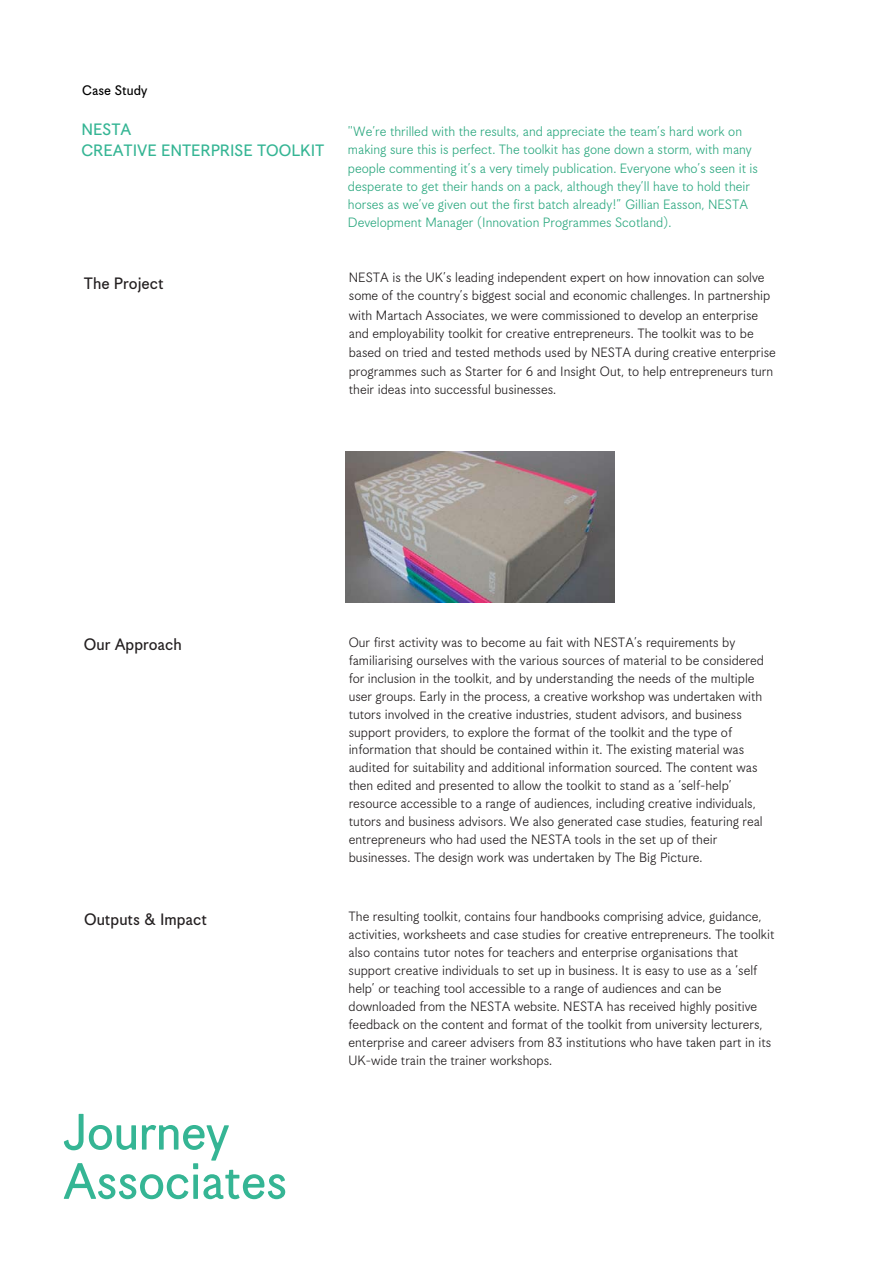
<style>
.page{position:relative;width:893px;height:1263px;background:#fff}
.page>*{position:absolute;margin:0;border:0;box-sizing:border-box;transform-origin:0 0}
.t1{font:18px "Korpus Grotesk C";color:#231f20}
.t2{font:18px/21.3px "Korpus Grotesk C";color:#35b594}
.t3{font:15px/18px "Korpus Grotesk A";color:#231f20}
.t4{font:15px/18.3px "Korpus Grotesk A";color:#2ea981}
.t5{font:15px "Korpus Grotesk C";color:#000}
</style>
<div class="page">
<svg style="left:64px;top:1114px;width:221px;height:85px"></svg>
<img style="left:346px;top:451px;width:269px;height:151px">
<p class="t5" style="left:82px;top:82px;width:66px">Case Study</p>
<p class="t2" style="left:81px;top:118px;width:244px">NESTA<br>CREATIVE ENTERPRISE TOOLKIT</p>
<p class="t1" style="left:84px;top:273px;width:81px">The Project</p>
<p class="t4" style="left:348px;top:122px;width:412px">"We’re thrilled with the results, and appreciate the team’s hard work on making sure this is perfect. The toolkit has gone down a storm, with many people commenting it’s a very timely publication. Everyone who’s seen it is desperate to get their hands on a pack, although they’ll have to hold their horses as we’ve given out the first batch already!” Gillian Easson, NESTA Development Manager (Innovation Programmes Scotland).</p>
<p class="t3" style="left:349px;top:268px;width:428px;line-height:18.6px">NESTA is the UK’s leading independent expert on how innovation can solve some of the country’s biggest social and economic challenges. In partnership with Martach Associates, we were commissioned to develop an enterprise and employability toolkit for creative entrepreneurs. The toolkit was to be based on tried and tested methods used by NESTA during creative enterprise programmes such as Starter for 6 and Insight Out, to help entrepreneurs turn their ideas into successful businesses.</p>
<p class="t1" style="left:84px;top:634px;width:99px">Our Approach</p>
<p class="t1" style="left:84px;top:909px;width:124px">Outputs &amp; Impact</p>
<p class="t3" style="left:349px;top:633px;width:417px">Our first activity was to become au fait with NESTA’s requirements by familiarising ourselves with the various sources of material to be considered for inclusion in the toolkit, and by understanding the needs of the multiple user groups. Early in the process, a creative workshop was undertaken with tutors involved in the creative industries, student advisors, and business support providers, to explore the format of the toolkit and the type of information that should be contained within it. The existing material was audited for suitability and additional information sourced. The content was then edited and presented to allow the toolkit to stand as a ‘self-help’ resource accessible to a range of audiences, including creative individuals, tutors and business advisors. We also generated case studies, featuring real entrepreneurs who had used the NESTA tools in the set up of their businesses. The design work was undertaken by The Big Picture.</p>
<p class="t3" style="left:349px;top:907px;width:427px">The resulting toolkit, contains four handbooks comprising advice, guidance, activities, worksheets and case studies for creative entrepreneurs. The toolkit also contains tutor notes for teachers and enterprise organisations that support creative individuals to set up in business. It is easy to use as a ‘self help’ or teaching tool accessible to a range of audiences and can be downloaded from the NESTA website. NESTA has received highly positive feedback on the content and format of the toolkit from university lecturers, enterprise and career advisers from 83 institutions who have taken part in its UK-wide train the trainer workshops.</p>
</div>
